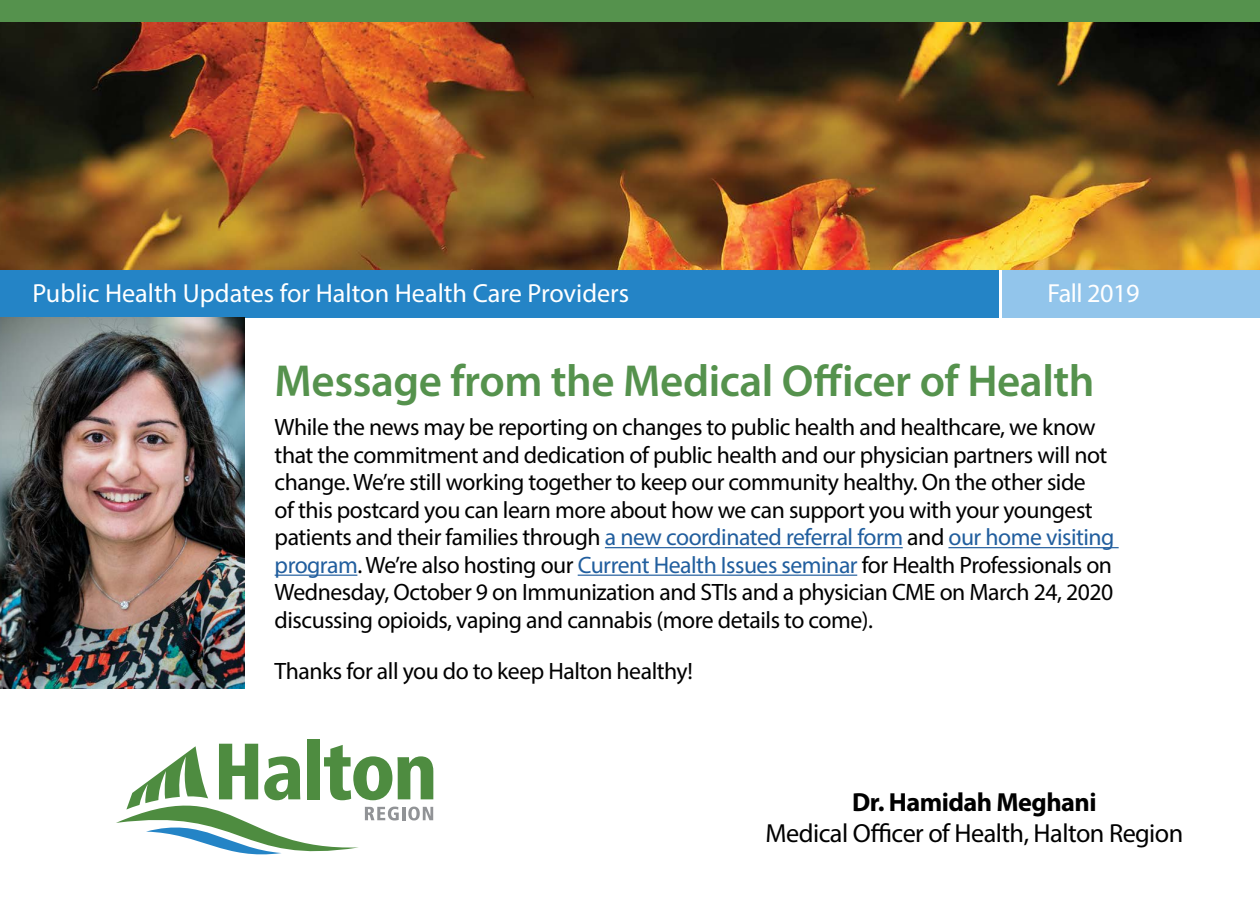
<style>
.page{position:relative;width:1260px;height:900px;background:#fff}
.page>*{position:absolute;margin:0;border:0;box-sizing:border-box;transform-origin:0 0}
.t1{font:600 45px "Myriad Pro";letter-spacing:-.01em;color:#55924d}
.body{font:26.25px "Myriad Pro";color:#fff}
.body-2{font:26.25px "Myriad Pro";letter-spacing:-.02em;color:#000}
.body-3{font:700 26.25px "Myriad Pro";letter-spacing:-.02em;color:#000}
.body-4{font:26.25px "Myriad Pro";letter-spacing:-.02em;color:#fff}
.t2{font:23.75px/27.5px "Myriad Pro";letter-spacing:-.02em;color:#000}
.s1{color:#215e9e}
</style>
<div class="page">
<div style="left:0;top:0;width:1260px;height:22px;background:#55924d"></div>
<hr style="left:605px;top:547px;width:298px;height:1px;background:#215e9e">
<hr style="left:948px;top:547px;width:171px;height:1px;background:#215e9e">
<hr style="left:275px;top:575px;width:82px;height:1px;background:#215e9e">
<hr style="left:578px;top:575px;width:279px;height:1px;background:#215e9e">
<div style="left:1003px;top:270px;width:257px;height:48px;background:#92c5eb"></div>
<div style="left:0;top:270px;width:999px;height:48px;background:#2484c6"></div>
<img style="left:0;top:22px;width:1260px;height:248px">
<img style="left:0;top:318px;width:245px;height:371px">
<div style="left:307px;top:739px;width:13px;height:60px;background:#4e8c40"></div>
<svg style="left:116px;top:744px;width:317px;height:110px"></svg>
<p class="body" style="left:32px;top:277px;width:598px">Public Health Updates for Halton Health Care Providers</p>
<p class="body-4" style="left:1048px;top:277px;width:93px">Fall 2019</p>
<p class="t1" style="left:275px;top:353px;width:821px">Message from the Medical Officer of Health</p>
<p class="t2" style="left:275px;top:413px;width:841px">While the news may be reporting on changes to public health and healthcare, we know that the commitment and dedication of public health and our physician partners will not change. We’re still working together to keep our community healthy. On the other side<br>of this postcard you can learn more about how we can support you with your youngest patients and their families through <span class="s1">a new coordinated referral form</span> and <span class="s1">our home visiting program</span>. We’re also hosting our <span class="s1">Current Health Issues seminar</span> for Health Professionals on Wednesday, October 9 on Immunization and STIs and a physician CME on March 24, 2020 discussing opioids, vaping and cannabis (more details to come).</p>
<p class="t2" style="left:275px;top:657px;width:420px">Thanks for all you do to keep Halton healthy!</p>
<p class="body-3" style="left:852px;top:785px;width:246px">Dr. Hamidah Meghani</p>
<p class="body-2" style="left:765px;top:817px;width:419px">Medical Officer of Health, Halton Region</p>
</div>
